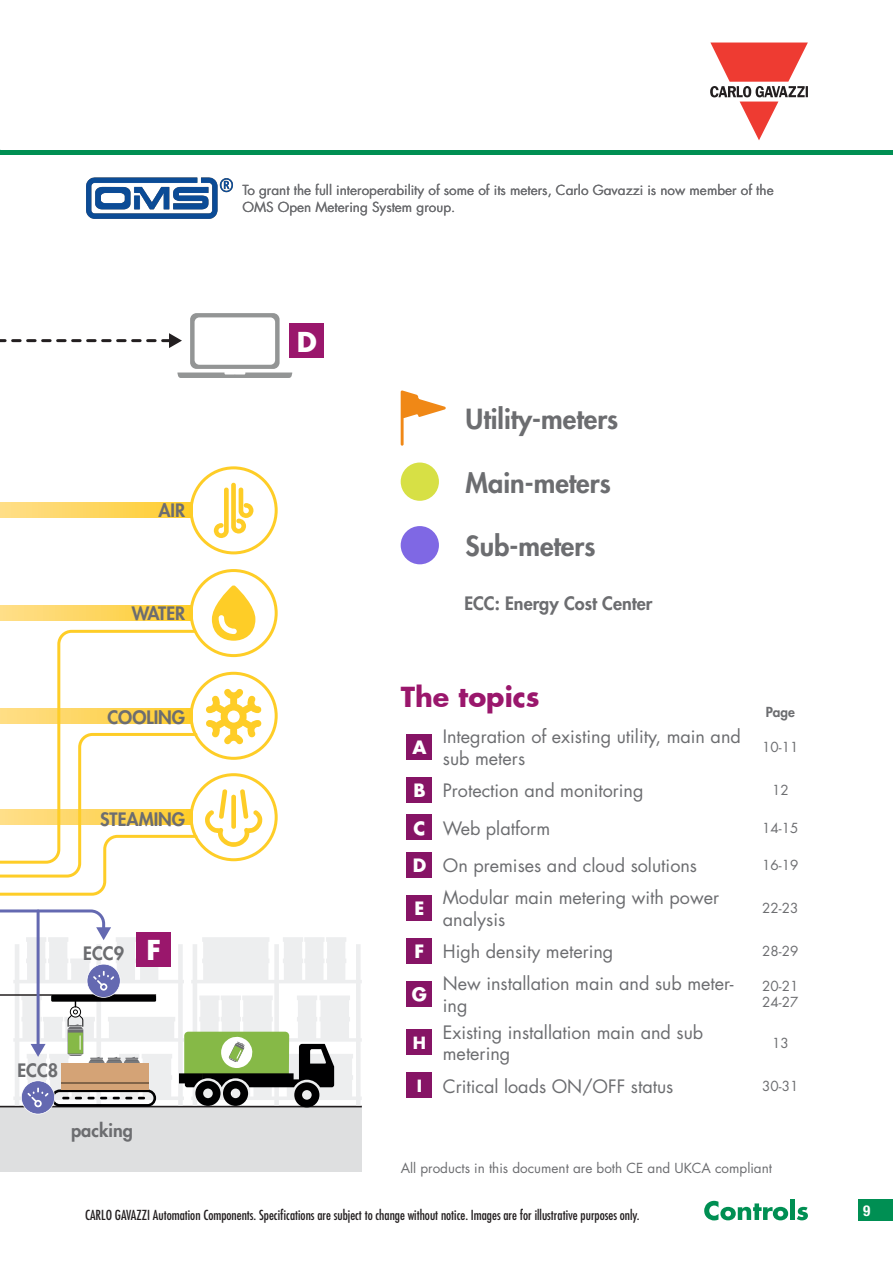
<style>
.page{position:relative;width:893px;height:1263px;background:#fff}
.page>*{position:absolute;margin:0;border:0;box-sizing:border-box;transform-origin:0 0}
.t1{font:800 27px "Futura Std";color:#6c6d70}
.t2{font:700 27px "Futura";color:#9a176c}
.t3{font:700 26.85px "Futura";color:#fff}
.t4{font:18px/21.6px "Futura Std";color:#6c6d70}
.t5{font:800 18px "Futura Std";color:#6c6d70}
.t6{font:700 18px "Futura";color:#fff}
.t7{font:700 16.5px "Futura";color:#fff}
.t8{font:700 condensed 15px "Helvetica Neue";color:#fff}
.t9{font:13.5px/16.2px "Futura Std";color:#6c6d70}
.t10{font:condensed 13.5px "Futura Std";color:#231f20}
.t11{font:800 13.5px "Futura Std";color:#6c6d70}
.s1{font-family:"Futura";font-weight:700;color:#fff}
.s2{font-family:"Futura";font-weight:700;font-size:16.5px;color:#fff}
</style>
<div class="page">
<div style="left:859px;top:1199px;width:34px;height:21px;background:#008f53"></div>
<svg style="left:710px;top:43px;width:98px;height:97px"></svg>
<img style="left:86px;top:177px;width:147px;height:42px">
<div style="left:407px;top:734px;width:25px;height:25px;background:#861465"></div>
<div style="left:407px;top:777px;width:25px;height:25px;background:#861465"></div>
<div style="left:407px;top:814px;width:25px;height:26px;background:#861465"></div>
<div style="left:407px;top:852px;width:25px;height:25px;background:#861465"></div>
<div style="left:407px;top:895px;width:25px;height:25px;background:#861465"></div>
<div style="left:407px;top:938px;width:25px;height:25px;background:#861465"></div>
<div style="left:407px;top:981px;width:25px;height:25px;background:#861465"></div>
<div style="left:407px;top:1029px;width:25px;height:26px;background:#861465"></div>
<div style="left:407px;top:1072px;width:25px;height:26px;background:#861465"></div>
<div style="left:0;top:1106px;width:362px;height:65px;background:#dedfe0"></div>
<svg style="left:0;top:503px;width:191px;height:15px;background:#fed55c"></svg>
<svg style="left:0;top:606px;width:190px;height:14px;background:#fed65d"></svg>
<svg style="left:212px;top:585px;width:43px;height:56px"></svg>
<div style="left:190px;top:569px;width:88px;height:88px;border:3px solid #fecd27;border-radius:50%"></div>
<div style="left:190px;top:672px;width:88px;height:88px;border:3px solid #fecd27;border-radius:50%"></div>
<svg style="left:206px;top:689px;width:55px;height:55px"></svg>
<svg style="left:214px;top:483px;width:40px;height:55px"></svg>
<div style="left:190px;top:466px;width:88px;height:88px;border:3px solid #fecd27;border-radius:50%"></div>
<svg style="left:0;top:628px;width:198px;height:103px"></svg>
<svg style="left:57px;top:731px;width:142px;height:28px"></svg>
<svg style="left:0;top:759px;width:362px;height:355px"></svg>
<svg style="left:0;top:313px;width:292px;height:65px"></svg>
<div style="left:290px;top:324px;width:34px;height:34px;background:#9a176c"></div>
<div style="left:137px;top:932px;width:34px;height:34px;background:#9a176c"></div>
<div style="left:401px;top:526px;width:38px;height:38px;background:#7f68e4;border-radius:50%"></div>
<div style="left:401px;top:462px;width:38px;height:39px;background:#d7e045;border-radius:50%"></div>
<svg style="left:401px;top:390px;width:45px;height:56px"></svg>
<svg style="left:704px;top:1201px;width:84px;height:19px"></svg>
<div style="left:790px;top:1199px;width:5px;height:21px;background:#008f53"></div>
<svg style="left:797px;top:1207px;width:11px;height:13px"></svg>
<hr style="left:0;top:150px;width:893px;height:4px;background:#008f53">
<p class="t9" style="left:242px;top:182px;width:533px">To grant the full interoperability of some of its meters, Carlo Gavazzi is now member of the<br>OMS Open Metering System group.</p>
<p class="t5" style="left:158px;top:499px;width:28px">AIR</p>
<p class="t5" style="left:132px;top:602px;width:55px">WATER</p>
<h2 class="t3" style="left:297px;top:323px;width:22px">D</h2>
<h1 class="t1" style="left:465px;top:402px;width:154px">Utility-meters</h1>
<h1 class="t1" style="left:465px;top:466px;width:147px">Main-meters</h1>
<h1 class="t1" style="left:465px;top:529px;width:131px">Sub-meters</h1>
<p class="t5" style="left:464px;top:592px;width:189px">ECC: Energy Cost Center</p>
<p class="t5" style="left:17px;top:1059px;width:42px">ECC8</p>
<p class="t5" style="left:107px;top:705px;width:79px">COOLING</p>
<p class="t5" style="left:100px;top:808px;width:87px">STEAMING</p>
<p class="t5" style="left:83px;top:941px;width:42px">ECC9</p>
<h2 class="t3" style="left:147px;top:932px;width:16px">F</h2>
<p class="t5" style="left:71px;top:1119px;width:63px">packing</p>
<h1 class="t2" style="left:401px;top:678px;width:141px">The topics</h1>
<p class="t6" style="left:412px;top:735px;width:16px">A</p>
<p class="t4" style="left:443px;top:726px;width:300px">Integration of existing utility, main and sub meters</p>
<p class="t11" style="left:766px;top:703px;width:31px">Page</p>
<p class="t9" style="left:762px;top:739px;width:38px">10-11</p>
<p class="t4" style="left:413px;top:780px;width:232px"><span class="s1">B</span> Protection and monitoring</p>
<p class="t9" style="left:772px;top:782px;width:18px">12</p>
<p class="t4" style="left:413px;top:817px;width:138px"><span class="s1">C</span> Web platform</p>
<p class="t9" style="left:762px;top:820px;width:38px">14-15</p>
<p class="t4" style="left:413px;top:855px;width:286px"><span class="s1">D</span> On premises and cloud solutions</p>
<p class="t9" style="left:762px;top:857px;width:38px">16-19</p>
<p class="t6" style="left:414px;top:896px;width:11px">E</p>
<p class="t4" style="left:443px;top:887px;width:278px">Modular main metering with power analysis</p>
<p class="t9" style="left:762px;top:900px;width:38px">22-23</p>
<p class="t4" style="left:415px;top:941px;width:200px"><span class="s1">F</span> High density metering</p>
<p class="t9" style="left:762px;top:943px;width:38px">28-29</p>
<p class="t6" style="left:412px;top:982px;width:17px">G</p>
<p class="t4" style="left:443px;top:973px;width:292px">New installation main and sub meter&shy;ing</p>
<p class="t9" style="left:762px;top:978px;width:38px">20-21<br>24-27</p>
<p class="t7" style="left:413px;top:1031px;width:15px">H</p>
<p class="t4" style="left:443px;top:1021px;width:262px">Existing installation main and sub metering</p>
<p class="t9" style="left:772px;top:1035px;width:18px">13</p>
<p class="t4" style="left:417px;top:1075px;width:258px"><span class="s2">I</span> Critical loads ON/OFF status</p>
<p class="t9" style="left:762px;top:1078px;width:38px">30-31</p>
<p class="t9" style="left:401px;top:1160px;width:373px">All products in this document are both CE and UKCA compliant</p>
<p class="t10" style="left:85px;top:1207px;width:556px">CARLO GAVAZZI Automation Components. Specifications are subject to change without notice. Images are for illustrative purposes only.</p>
<p class="t8" style="left:863px;top:1201px;width:9px">9</p>
</div>
